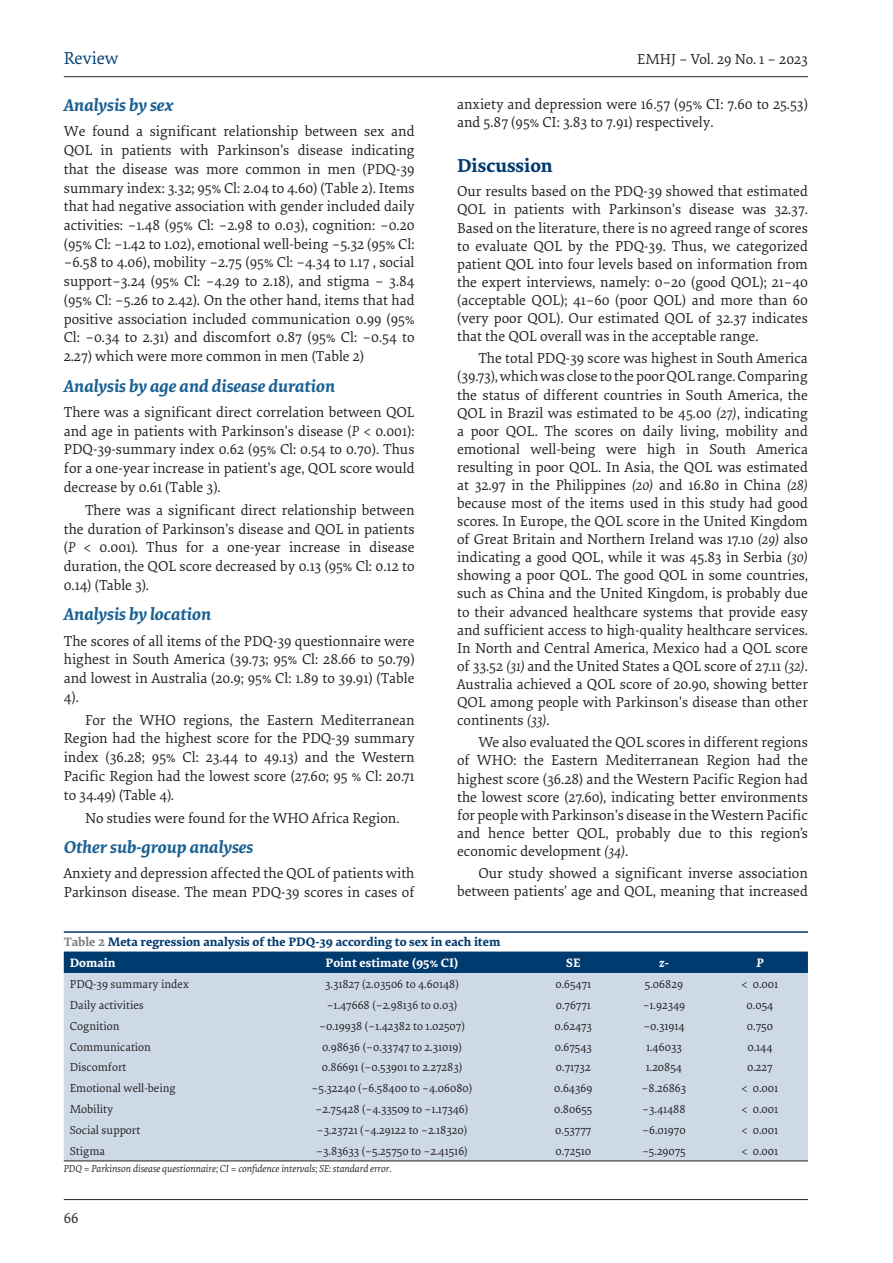
<style>
.page{position:relative;width:893px;height:1263px;background:#fff}
.page>*{position:absolute;margin:0;border:0;box-sizing:border-box;transform-origin:0 0}
.t1{font:700 19.5px "Elena";color:#003b70}
.t2{font:italic 700 18px "Elena";color:#1b6194}
.t3{font:18px "Elena";color:#003b70}
.Body{font:15px/18.1px "Elena";color:#231f20;text-align:justify}
.Body_1{font:15px/18.8px "Elena";color:#231f20;text-align:justify}
.tabletit{font:700 12.75px "Elena";color:#003b70}
.tabletxt1{font:700 12.75px "Elena";color:#fff}
.tabletxt1-2{font:italic 700 12.75px "Elena";color:#fff}
.tabletxt{font:12px "Elena";color:#231f20}
.tablenote{font:italic 10.5px "Elena";color:#231f20}
.s1{font-style:italic}
.s2{color:#808285}
.s3{font-style:normal}
</style>
<div class="page">
<hr style="left:64px;top:1199px;width:744px;height:1px;background:#231f20">
<hr style="left:64px;top:76px;width:744px;height:1px;background:#231f20">
<hr style="left:64px;top:931px;width:744px;height:2px;background:#003b70">
<svg style="left:64px;top:951px;width:744px;height:22px;background:#0e4577"></svg>
<div style="left:64px;top:973px;width:744px;height:187px;background:#ced9e7"></div>
<hr style="left:64px;top:1160px;width:189px;height:1px;background:#231f20">
<hr style="left:253px;top:1160px;width:278px;height:1px;background:#231f20">
<hr style="left:531px;top:1160px;width:85px;height:1px;background:#231f20">
<hr style="left:616px;top:1160px;width:96px;height:1px;background:#231f20">
<hr style="left:712px;top:1160px;width:96px;height:1px;background:#231f20">
<div style="left:70px;top:957px;width:177px;height:13px;background:#003b70"></div>
<div style="left:259px;top:957px;width:266px;height:13px;background:#003b70"></div>
<div style="left:537px;top:957px;width:73px;height:13px;background:#003b70"></div>
<div style="left:622px;top:957px;width:84px;height:13px;background:#003b70"></div>
<div style="left:718px;top:957px;width:84px;height:13px;background:#003b70"></div>
<p class="t3" style="left:64px;top:45px;width:56px">Review</p>
<p class="Body" style="left:637px;top:49px;width:172px">EMHJ – Vol. 29 No. 1 – 2023</p>
<h2 class="t2" style="left:64px;top:92px;width:111px">Analysis by sex</h2>
<p class="Body_1" style="left:64px;top:122px;width:352px">We found a significant relationship between sex and QOL in patients with Parkinson's disease indicating that the disease was more common in men (PDQ-39 summary index: 3.32; 95% Cl: 2.04 to 4.60) (Table 2). Items that had negative association with gender included daily activities: –1.48 (95% Cl: –2.98 to 0.03), cognition: –0.20 (95% Cl: –1.42 to 1.02), emotional well-being –5.32 (95% Cl: –6.58 to 4.06), mobility –2.75 (95% Cl: –4.34 to 1.17 , social support–3.24 (95% Cl: –4.29 to 2.18), and stigma – 3.84 (95% Cl: –5.26 to 2.42). On the other hand, items that had positive association included communication 0.99 (95% Cl: –0.34 to 2.31) and discomfort 0.87 (95% Cl: –0.54 to 2.27) which were more common in men (Table 2)</p>
<h2 class="t2" style="left:64px;top:372px;width:273px">Analysis by age and disease duration</h2>
<p class="Body_1" style="left:64px;top:402px;width:352px">There was a significant direct correlation between QOL and age in patients with Parkinson's disease (<span class="s1">P</span> &lt; 0.001):<br>PDQ-39-summary index 0.62 (95% Cl: 0.54 to 0.70). Thus for a one-year increase in patient’s age, QOL score would decrease by 0.61 (Table 3).</p>
<p class="Body" style="left:64px;top:500px;width:352px;line-height:18.8px;text-indent:21px">There was a significant direct relationship between the duration of Parkinson's disease and QOL in patients (<span class="s1">P</span> &lt; 0.001). Thus for a one-year increase in disease duration, the QOL score decreased by 0.13 (95% Cl: 0.12 to 0.14) (Table 3).</p>
<h2 class="t2" style="left:64px;top:601px;width:149px">Analysis by location</h2>
<p class="Body_1" style="left:64px;top:631px;width:352px">The scores of all items of the PDQ-39 questionnaire were highest in South America (39.73; 95% Cl: 28.66 to 50.79) and lowest in Australia (20.9; 95% Cl: 1.89 to 39.91) (Table 4).</p>
<p class="Body" style="left:64px;top:710px;width:352px;line-height:18.8px;text-indent:21px">For the WHO regions, the Eastern Mediterranean Region had the highest score for the PDQ-39 summary index (36.28; 95% Cl: 23.44 to 49.13) and the Western Pacific Region had the lowest score (27.60; 95 % Cl: 20.71 to 34.49) (Table 4).</p>
<p class="Body" style="left:85px;top:808px;width:316px">No studies were found for the WHO Africa Region.</p>
<h2 class="t2" style="left:64px;top:834px;width:191px">Other sub-group analyses</h2>
<p class="Body_1" style="left:64px;top:863px;width:352px">Anxiety and depression affected the QOL of patients with<br>Parkinson disease. The mean PDQ-39 scores in cases of</p>
<p class="Body_1" style="left:457px;top:95px;width:352px;line-height:18.1px">anxiety and depression were 16.57 (95% CI: 7.60 to 25.53) and 5.87 (95% CI: 3.83 to 7.91) respectively.</p>
<h1 class="t1" style="left:457px;top:151px;width:97px">Discussion</h1>
<p class="Body_1" style="left:457px;top:182px;width:352px;line-height:18.1px">Our results based on the PDQ-39 showed that estimated QOL in patients with Parkinson's disease was 32.37.<br>Based on the literature, there is no agreed range of scores to evaluate QOL by the PDQ-39. Thus, we categorized patient QOL into four levels based on information from the expert interviews, namely: 0–20 (good QOL); 21–40 (acceptable QOL); 41–60 (poor QOL) and more than 60 (very poor QOL). Our estimated QOL of 32.37 indicates that the QOL overall was in the acceptable range.</p>
<p class="Body" style="left:457px;top:349px;width:352px;text-indent:21px">The total PDQ-39 score was highest in South America (39.73), which was close to the poor QOL range. Comparing the status of different countries in South America, the QOL in Brazil was estimated to be 45.00 <span class="s1">(27)</span>, indicating a poor QOL. The scores on daily living, mobility and emotional well-being were high in South America resulting in poor QOL. In Asia, the QOL was estimated at 32.97 in the Philippines <span class="s1">(20)</span> and 16.80 in China <span class="s1">(28) </span>because most of the items used in this study had good scores. In Europe, the QOL score in the United Kingdom of Great Britain and Northern Ireland was 17.10 <span class="s1">(29)</span> also indicating a good QOL, while it was 45.83 in Serbia <span class="s1">(30) </span>showing a poor QOL. The good QOL in some countries, such as China and the United Kingdom, is probably due to their advanced healthcare systems that provide easy and sufficient access to high-quality healthcare services.<br>In North and Central America, Mexico had a QOL score of 33.52 <span class="s1">(31)</span> and the United States a QOL score of 27.11 <span class="s1">(32)</span>.<br>Australia achieved a QOL score of 20.90, showing better QOL among people with Parkinson's disease than other continents <span class="s1">(33)</span>.</p>
<p class="Body" style="left:457px;top:733px;width:352px;text-indent:21px">We also evaluated the QOL scores in different regions of WHO: the Eastern Mediterranean Region had the highest score (36.28) and the Western Pacific Region had the lowest score (27.60), indicating better environments for people with Parkinson's disease in the Western Pacific and hence better QOL, probably due to this region’s economic development <span class="s1">(34)</span>.</p>
<p class="Body" style="left:457px;top:864px;width:352px;text-align:right">Our study showed a significant inverse association between patients’ age and QOL, meaning that increased</p>
<p class="tabletit" style="left:64px;top:932px;width:438px"><span class="s2">Table 2</span> Meta regression analysis of the PDQ-39 according to sex in each item</p>
<p class="tabletxt1" style="left:70px;top:953px;width:47px">Domain</p>
<p class="tabletxt1" style="left:326px;top:953px;width:134px">Point estimate (95% CI)</p>
<p class="tabletxt1" style="left:566px;top:953px;width:16px">SE</p>
<p class="tabletxt1-2" style="left:659px;top:953px;width:11px">z<span class="s3">-</span></p>
<p class="tabletxt1-2" style="left:756px;top:953px;width:9px">P</p>
<p class="tabletxt" style="left:70px;top:976px;width:121px">PDQ-39 summary index</p>
<p class="tabletxt" style="left:325px;top:976px;width:135px">3.31827 (2.03506 to 4.60148)</p>
<p class="tabletxt" style="left:555px;top:976px;width:37px">0.65471</p>
<p class="tabletxt" style="left:645px;top:976px;width:40px">5.06829</p>
<p class="tabletxt" style="left:742px;top:976px;width:38px">&lt; 0.001</p>
<p class="tabletxt" style="left:70px;top:996px;width:76px">Daily activities</p>
<p class="tabletxt" style="left:327px;top:996px;width:132px">–1.47668 (–2.98136 to 0.03)</p>
<p class="tabletxt" style="left:556px;top:996px;width:37px">0.76771</p>
<p class="tabletxt" style="left:643px;top:996px;width:44px">–1.92349</p>
<p class="tabletxt" style="left:747px;top:996px;width:28px">0.054</p>
<p class="tabletxt" style="left:70px;top:1017px;width:51px">Cognition</p>
<p class="tabletxt" style="left:319px;top:1017px;width:147px">–0.19938 (–1.42382 to 1.02507)</p>
<p class="tabletxt" style="left:555px;top:1017px;width:39px">0.62473</p>
<p class="tabletxt" style="left:643px;top:1017px;width:43px">–0.31914</p>
<p class="tabletxt" style="left:747px;top:1017px;width:28px">0.750</p>
<p class="tabletxt" style="left:70px;top:1038px;width:83px">Communication</p>
<p class="tabletxt" style="left:322px;top:1038px;width:141px">0.98636 (–0.33747 to 2.31019)</p>
<p class="tabletxt" style="left:555px;top:1038px;width:39px">0.67543</p>
<p class="tabletxt" style="left:646px;top:1038px;width:37px">1.46033</p>
<p class="tabletxt" style="left:747px;top:1038px;width:27px">0.144</p>
<p class="tabletxt" style="left:70px;top:1059px;width:58px">Discomfort</p>
<p class="tabletxt" style="left:322px;top:1059px;width:142px">0.86691 (–0.53901 to 2.27283)</p>
<p class="tabletxt" style="left:556px;top:1059px;width:36px">0.71732</p>
<p class="tabletxt" style="left:646px;top:1059px;width:38px">1.20854</p>
<p class="tabletxt" style="left:747px;top:1059px;width:27px">0.227</p>
<p class="tabletxt" style="left:70px;top:1080px;width:107px">Emotional well-being</p>
<p class="tabletxt" style="left:312px;top:1080px;width:162px">–5.32240 (–6.58400 to –4.06080)</p>
<p class="tabletxt" style="left:554px;top:1080px;width:40px">0.64369</p>
<p class="tabletxt" style="left:642px;top:1080px;width:46px">–8.26863</p>
<p class="tabletxt" style="left:742px;top:1080px;width:38px">&lt; 0.001</p>
<p class="tabletxt" style="left:70px;top:1101px;width:45px">Mobility</p>
<p class="tabletxt" style="left:316px;top:1101px;width:154px">–2.75428 (–4.33509 to –1.17346)</p>
<p class="tabletxt" style="left:554px;top:1101px;width:40px">0.80655</p>
<p class="tabletxt" style="left:642px;top:1101px;width:45px">–3.41488</p>
<p class="tabletxt" style="left:742px;top:1101px;width:38px">&lt; 0.001</p>
<p class="tabletxt" style="left:70px;top:1122px;width:72px">Social support</p>
<p class="tabletxt" style="left:317px;top:1122px;width:152px">–3.23721 (–4.29122 to –2.18320)</p>
<p class="tabletxt" style="left:555px;top:1122px;width:38px">0.53777</p>
<p class="tabletxt" style="left:642px;top:1122px;width:45px">–6.01970</p>
<p class="tabletxt" style="left:742px;top:1122px;width:38px">&lt; 0.001</p>
<p class="tabletxt" style="left:70px;top:1143px;width:37px">Stigma</p>
<p class="tabletxt" style="left:316px;top:1143px;width:153px">–3.83633 (–5.25750 to –2.41516)</p>
<p class="tabletxt" style="left:555px;top:1143px;width:37px">0.72510</p>
<p class="tabletxt" style="left:642px;top:1143px;width:45px">–5.29075</p>
<p class="tabletxt" style="left:742px;top:1143px;width:38px">&lt; 0.001</p>
<p class="tablenote" style="left:64px;top:1161px;width:329px">PDQ = Parkinson disease questionnaire; CI = confidence intervals; SE: standard error.</p>
<p class="Body" style="left:64px;top:1208px;width:16px">66</p>
</div>
